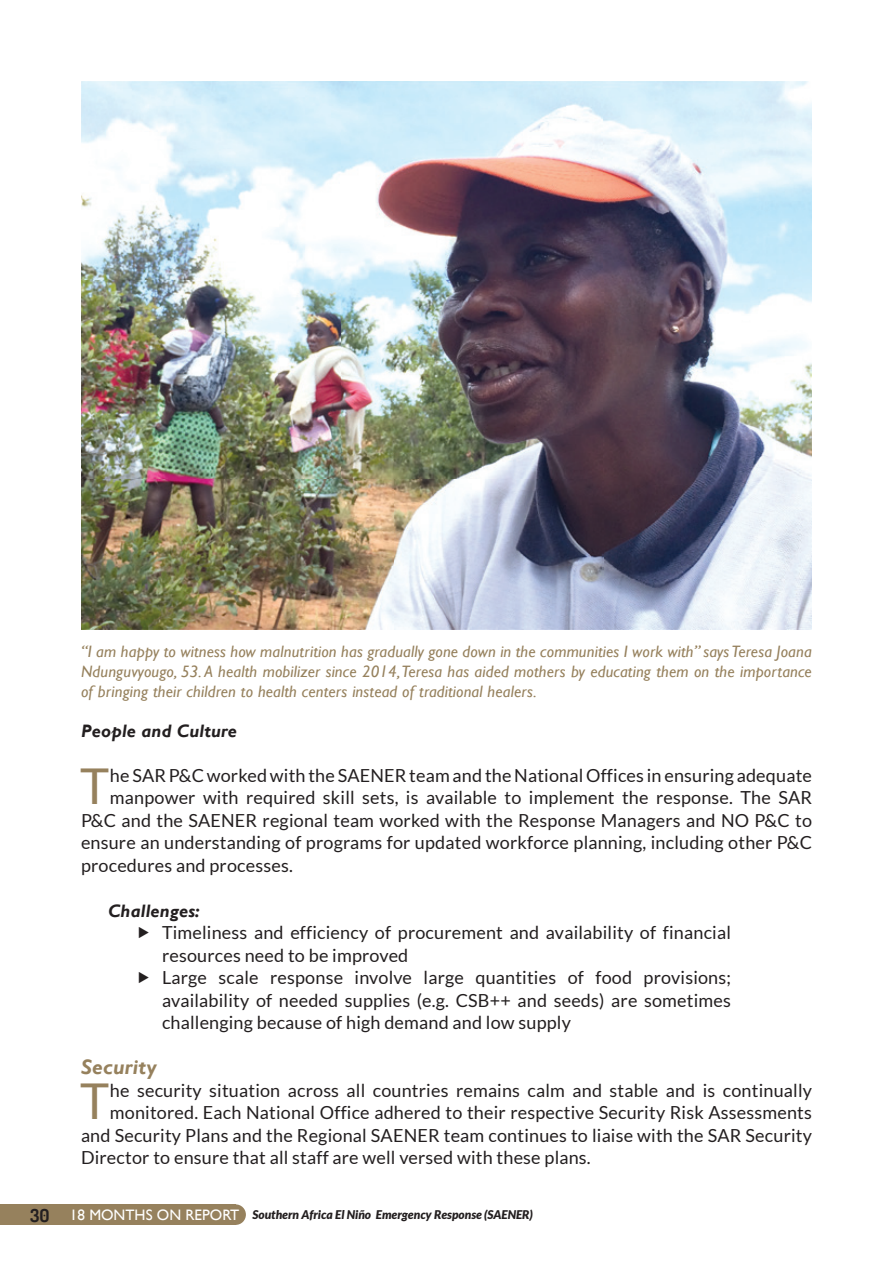
<style>
.page{position:relative;width:893px;height:1263px;background:#fff}
.page>*{position:absolute;margin:0;border:0;box-sizing:border-box;transform-origin:0 0}
.t1{font:49.35px "Lato";color:#96815d}
.t2{font:italic 700 21px "Gill Sans";letter-spacing:.01em;color:#96815d}
.t3{font:18px/22.5px "Lato";letter-spacing:.01em;color:#231f20}
.t4{font:italic 700 18px "Gill Sans";letter-spacing:.01em;color:#231f20}
.t5{font:italic 16.5px/19.8px "Gill Sans";letter-spacing:.01em;color:#96815d;text-align:justify}
.t6{font:italic 900 12px "Lato";color:#231f20}
.s1{font-family:"Dosis";font-weight:700;font-style:normal;font-size:18px}
.s2{font-family:"Gill Sans";font-weight:400;font-style:normal;font-size:15.15px;color:#fff}
</style>
<div class="page">
<div style="left:0;top:1204px;width:236px;height:21px;background:#96815d"></div>
<div style="left:225px;top:1204px;width:21px;height:21px;background:#96815d;border-radius:50%"></div>
<img style="left:81px;top:81px;width:731px;height:548px">
<p class="t5" style="left:81px;top:642px;width:732px">“I am happy to witness how malnutrition has gradually gone down in the communities I work with” says Teresa Joana Ndunguvyougo, 53. A health mobilizer since 2014, Teresa has aided mothers by educating them on the importance of bringing their children to health centers instead of traditional healers.</p>
<p class="t4" style="left:81px;top:720px;width:157px">People and Culture</p>
<h1 class="t1" style="left:80px;top:759px;width:31px">T</h1>
<p class="t3" style="left:110px;top:764px;width:703px">he SAR P&amp;C worked with the SAENER team and the National Offices in ensuring adequate</p>
<p class="t3" style="left:110px;top:786px;width:704px">manpower with required skill sets, is available to implement the response. The SAR</p>
<p class="t3" style="left:81px;top:809px;width:732px">P&amp;C and the SAENER regional team worked with the Response Managers and NO P&amp;C to</p>
<p class="t3" style="left:81px;top:831px;width:732px">ensure an understanding of programs for updated workforce planning, including other P&amp;C</p>
<p class="t3" style="left:81px;top:854px;width:213px">procedures and processes.</p>
<p class="t4" style="left:108px;top:900px;width:93px">Challenges:</p>
<p class="t3" style="left:162px;top:921px;width:570px">Timeliness and efficiency of procurement and availability of financial resources need to be improved<br>Large scale response involve large quantities of food provisions; availability of needed supplies (e.g. CSB++ and seeds) are sometimes challenging because of high demand and low supply</p>
<p class="t2" style="left:81px;top:1055px;width:77px">Security</p>
<h1 class="t1" style="left:80px;top:1074px;width:31px">T</h1>
<p class="t3" style="left:110px;top:1079px;width:703px">he security situation across all countries remains calm and stable and is continually</p>
<p class="t3" style="left:110px;top:1101px;width:703px">monitored. Each National Office adhered to their respective Security Risk Assessments</p>
<p class="t3" style="left:81px;top:1124px;width:732px">and Security Plans and the Regional SAENER team continues to liaise with the SAR Security</p>
<p class="t3" style="left:81px;top:1146px;width:511px">Director to ensure that all staff are well versed with these plans.</p>
<p class="t6" style="left:30px;top:1208px;width:504px"><span class="s1">30</span> <span class="s2">18 MONTHS ON REPORT</span> Southern Africa El Niño Emergency Response (SAENER)</p>
</div>
